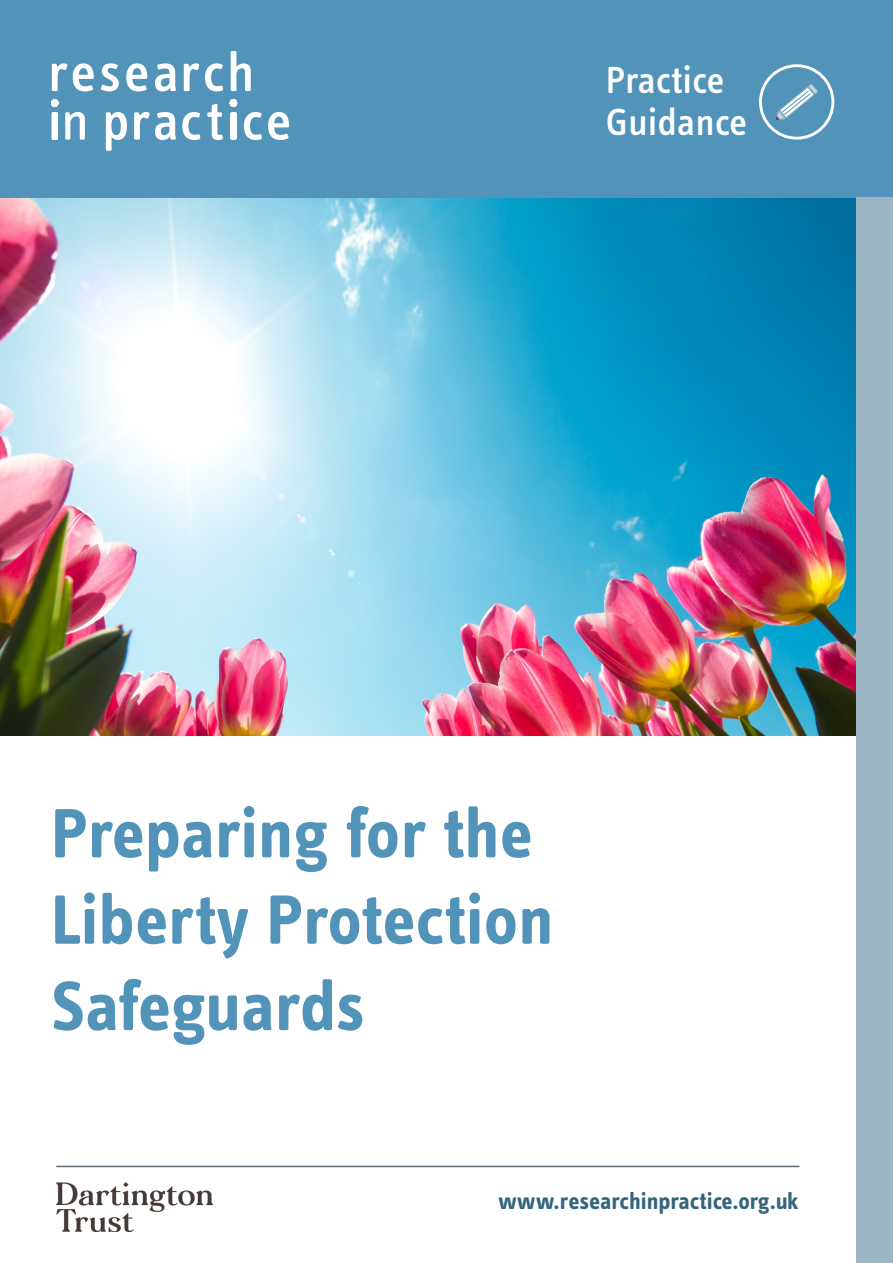
<style>
.page{position:relative;width:893px;height:1263px;background:#fff}
.page>*{position:absolute;margin:0;border:0;box-sizing:border-box;transform-origin:0 0}
.t1{font:700 72px "Info Text Pro";color:#5293b9}
.t2{font:500 39px "Info Text Pro";color:#fff}
.Adults_Sub_heading{font:700 24px "Info Text Pro";color:#35657c}
</style>
<div class="page">
<img style="left:0;top:197px;width:857px;height:539px">
<div style="left:0;top:0;width:893px;height:197px;background:#5293b9"></div>
<hr style="left:56px;top:1166px;width:743px;height:1px;background:#5e6d75">
<svg style="left:51px;top:51px;width:238px;height:100px"></svg>
<div style="left:759px;top:64px;width:75px;height:76px;border:3px solid #fff;border-radius:50%"></div>
<svg style="left:775px;top:84px;width:43px;height:36px"></svg>
<div style="left:857px;top:197px;width:36px;height:1066px;background:#9db6c3"></div>
<img style="left:56px;top:1182px;width:157px;height:50px">
<p class="t2" style="left:606px;top:57px;width:120px">Practice</p>
<p class="t2" style="left:606px;top:99px;width:143px">Guidance</p>
<p class="t1" style="left:51px;top:790px;width:483px">Preparing for the</p>
<p class="t1" style="left:51px;top:876px;width:504px">Liberty Protection</p>
<p class="t1" style="left:51px;top:962px;width:315px">Safeguards</p>
<p class="Adults_Sub_heading" style="left:498px;top:1186px;width:302px">www.researchinpractice.org.uk</p>
</div>
